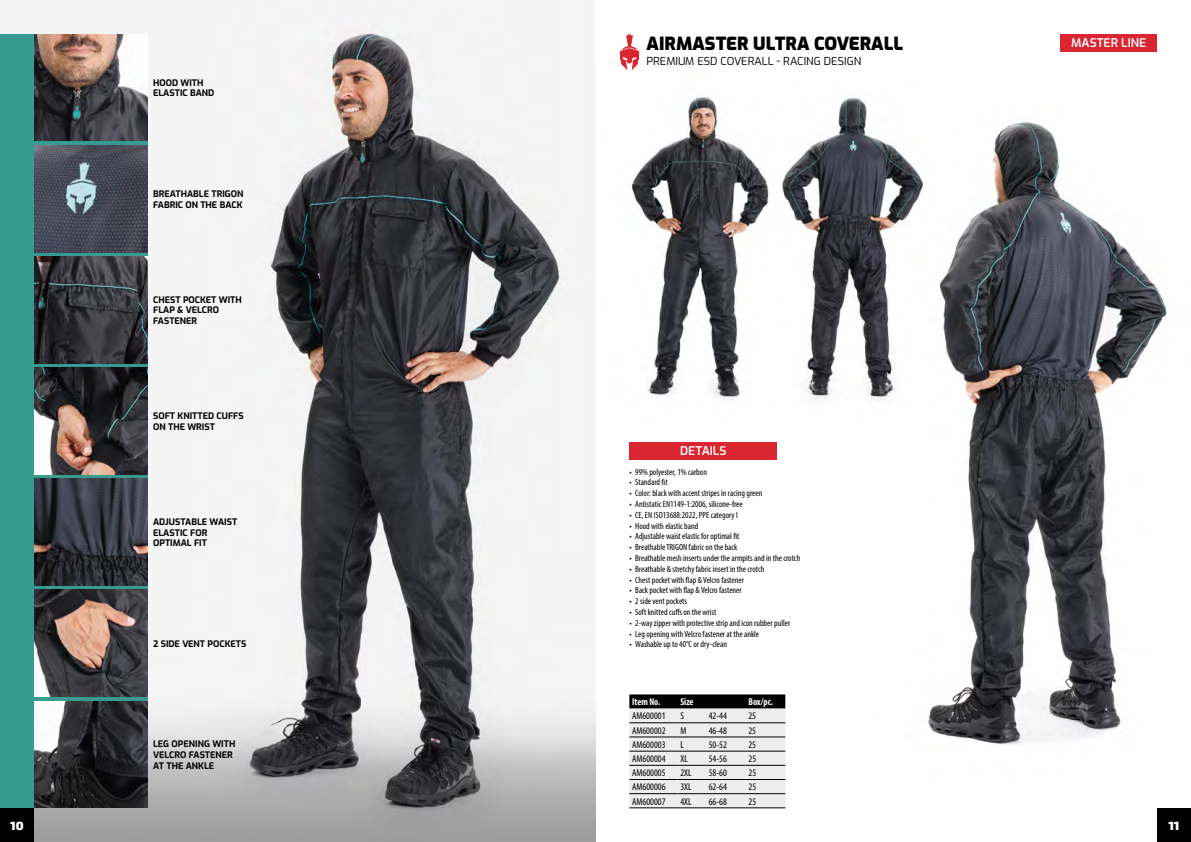
<style>
.page{position:relative;width:1191px;height:842px;background:#fff}
.page>*{position:absolute;margin:0;border:0;box-sizing:border-box;transform-origin:0 0}
.t1{font:900 18px "Exo";color:#000}
.t2{font:600 12px "Exo";color:#fff}
.t3{font:900 12px "Exo 2";color:#fff}
.t4{font:11px "Exo";color:#000}
.t5{font:condensed 10px "Myriad Pro";color:#000}
.t6{font:700 condensed 10px "Myriad Pro";color:#fff;scale:.95 1}
.t7{font:condensed 9px "Myriad Pro";color:#000}
.t8{font:700 9px/10.8px "Exo";color:#000}
</style>
<div class="page">
<img style="left:928px;top:122px;width:239px;height:623px">
<img style="left:632px;top:97px;width:137px;height:302px">
<img style="left:782px;top:97px;width:142px;height:303px">
<img style="left:0;top:0;width:595px;height:842px">
<div style="left:0;top:34px;width:147px;height:774px;background:#379b92"></div>
<img style="left:34px;top:34px;width:113px;height:107px">
<img style="left:34px;top:367px;width:113px;height:107px">
<img style="left:34px;top:590px;width:113px;height:107px">
<img style="left:34px;top:701px;width:113px;height:107px">
<img style="left:34px;top:479px;width:113px;height:107px">
<img style="left:34px;top:145px;width:113px;height:107px">
<img style="left:34px;top:256px;width:113px;height:107px">
<div style="left:1060px;top:34px;width:97px;height:17px;background:#da2631"></div>
<div style="left:629px;top:442px;width:148px;height:17px;background:#da2631"></div>
<svg style="left:629px;top:694px;width:156px;height:115px;background:#c2c2c2"></svg>
<hr style="left:706px;top:808px;width:39px;height:1px;background:#000">
<hr style="left:745px;top:808px;width:40px;height:1px;background:#000">
<div style="left:1157px;top:808px;width:34px;height:34px;background:#000"></div>
<svg style="left:620px;top:34px;width:19px;height:36px"></svg>
<div style="left:0;top:808px;width:34px;height:34px;background:#000"></div>
<p class="t8" style="left:153px;top:76px;width:63px">HOOD WITH<br>ELASTIC BAND</p>
<p class="t8" style="left:153px;top:188px;width:92px">BREATHABLE TRIGON<br>FABRIC ON THE BACK</p>
<p class="t8" style="left:153px;top:293px;width:90px">CHEST POCKET WITH<br>FLAP &amp; VELCRO<br>FASTENER</p>
<p class="t8" style="left:153px;top:410px;width:92px">SOFT KNITTED CUFFS<br>ON THE WRIST</p>
<p class="t8" style="left:153px;top:516px;width:86px">ADJUSTABLE WAIST<br>ELASTIC FOR<br>OPTIMAL FIT</p>
<p class="t8" style="left:153px;top:638px;width:95px">2 SIDE VENT POCKETS</p>
<p class="t8" style="left:153px;top:738px;width:84px">LEG OPENING WITH<br>VELCRO FASTENER<br>AT THE ANKLE</p>
<h1 class="t1" style="left:646px;top:30px;width:258px">AIRMASTER ULTRA COVERALL</h1>
<p class="t4" style="left:646px;top:53px;width:216px">PREMIUM ESD COVERALL - RACING DESIGN</p>
<h2 class="t2" style="left:680px;top:442px;width:48px">DETAILS</h2>
<p class="t7" style="left:629px;top:466px;width:79px">• 99% polyester, 1% carbon</p>
<p class="t7" style="left:629px;top:477px;width:40px">• Standard fit</p>
<p class="t7" style="left:629px;top:488px;width:134px">• Color: black with accent stripes in racing green</p>
<p class="t7" style="left:629px;top:498px;width:115px">• Antistatic EN1149-1:2006, silicone-free</p>
<p class="t7" style="left:629px;top:509px;width:110px">• CE, EN ISO13688:2022, PPE category I</p>
<p class="t7" style="left:629px;top:520px;width:70px">• Hood with elastic band</p>
<p class="t7" style="left:629px;top:531px;width:111px">• Adjustable waist elastic for optimal fit</p>
<p class="t7" style="left:629px;top:542px;width:109px">• Breathable TRIGON fabric on the back</p>
<p class="t7" style="left:629px;top:552px;width:172px">• Breathable mesh inserts under the armpits and in the crotch</p>
<p class="t7" style="left:629px;top:563px;width:136px">• Breathable &amp; stretchy fabric insert in the crotch</p>
<p class="t7" style="left:629px;top:574px;width:116px">• Chest pocket with flap &amp; Velcro fastener</p>
<p class="t7" style="left:629px;top:585px;width:114px">• Back pocket with flap &amp; Velcro fastener</p>
<p class="t7" style="left:629px;top:596px;width:59px">• 2 side vent pockets</p>
<p class="t7" style="left:629px;top:606px;width:88px">• Soft knitted cuffs on the wrist</p>
<p class="t7" style="left:629px;top:617px;width:162px">• 2-way zipper with protective strip and icon rubber puller</p>
<p class="t7" style="left:629px;top:628px;width:131px">• Leg opening with Velcro fastener at the ankle</p>
<p class="t7" style="left:629px;top:639px;width:99px">• Washable up to 40°C or dry-clean</p>
<p class="t6" style="left:632px;top:696px;width:31px">Item No.</p>
<p class="t6" style="left:680px;top:696px;width:15px">Size</p>
<p class="t6" style="left:748px;top:696px;width:27px">Box/pc.</p>
<p class="t5" style="left:632px;top:710px;width:35px">AM600001</p>
<p class="t5" style="left:680px;top:710px;width:5px">S</p>
<p class="t5" style="left:708px;top:710px;width:20px">42-44</p>
<p class="t5" style="left:748px;top:710px;width:9px">25</p>
<p class="t5" style="left:632px;top:724px;width:35px">AM600002</p>
<p class="t5" style="left:680px;top:724px;width:7px">M</p>
<p class="t5" style="left:708px;top:724px;width:20px">46-48</p>
<p class="t5" style="left:748px;top:724px;width:9px">25</p>
<p class="t5" style="left:632px;top:738px;width:35px">AM600003</p>
<p class="t5" style="left:680px;top:738px;width:5px">L</p>
<p class="t5" style="left:709px;top:738px;width:20px">50-52</p>
<p class="t5" style="left:748px;top:738px;width:9px">25</p>
<p class="t5" style="left:632px;top:753px;width:35px">AM600004</p>
<p class="t5" style="left:680px;top:753px;width:9px">XL</p>
<p class="t5" style="left:709px;top:753px;width:20px">54-56</p>
<p class="t5" style="left:748px;top:753px;width:9px">25</p>
<p class="t5" style="left:632px;top:767px;width:35px">AM600005</p>
<p class="t5" style="left:680px;top:767px;width:13px">2XL</p>
<p class="t5" style="left:709px;top:767px;width:20px">58-60</p>
<p class="t5" style="left:748px;top:767px;width:9px">25</p>
<p class="t5" style="left:632px;top:781px;width:35px">AM600006</p>
<p class="t5" style="left:680px;top:781px;width:13px">3XL</p>
<p class="t5" style="left:709px;top:781px;width:20px">62-64</p>
<p class="t5" style="left:748px;top:781px;width:9px">25</p>
<p class="t5" style="left:632px;top:795px;width:35px">AM600007</p>
<p class="t5" style="left:680px;top:795px;width:13px">4XL</p>
<p class="t5" style="left:709px;top:795px;width:20px">66-68</p>
<p class="t5" style="left:748px;top:795px;width:9px">25</p>
<h2 class="t2" style="left:1071px;top:34px;width:77px">MASTER LINE</h2>
<h2 class="t3" style="left:10px;top:816px;width:15px">10</h2>
<h2 class="t3" style="left:1168px;top:816px;width:13px">11</h2>
</div>
